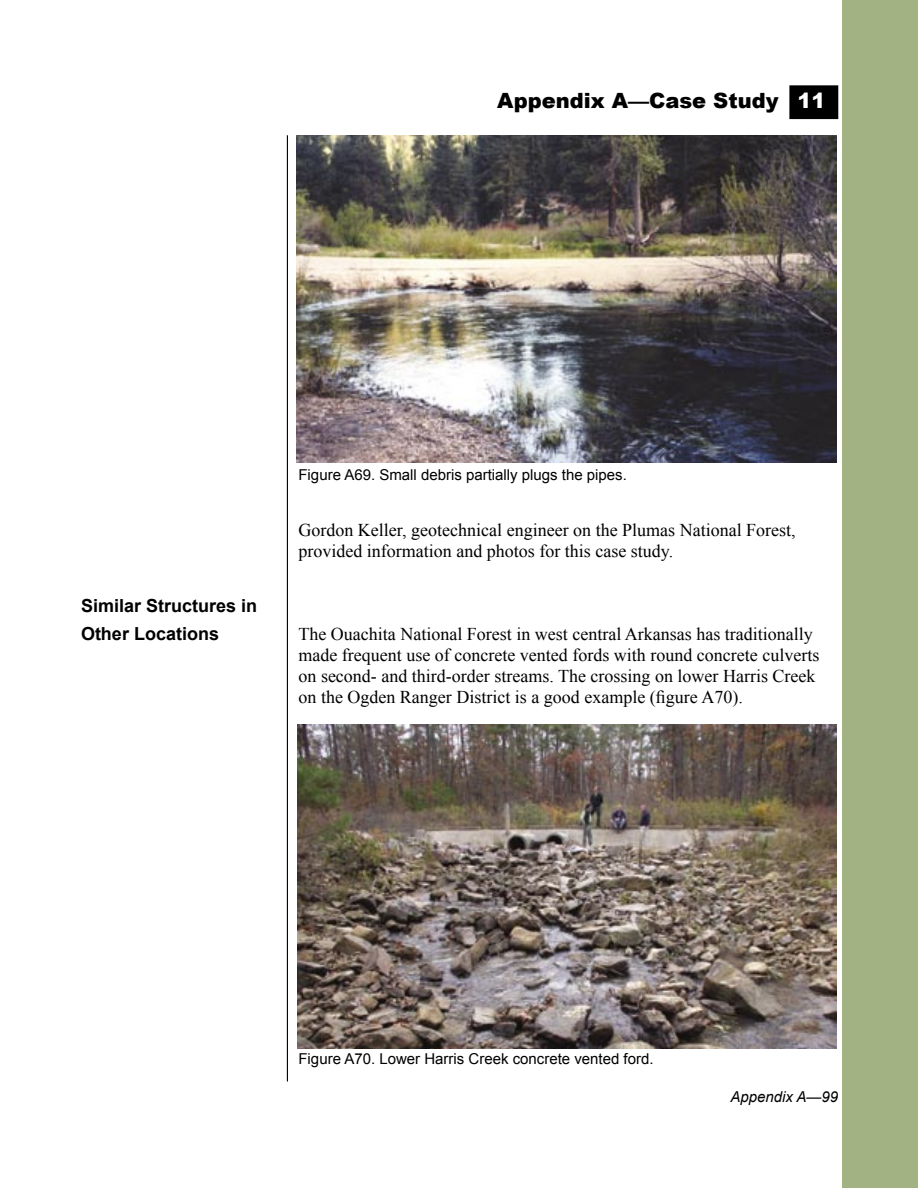
<style>
.page{position:relative;width:918px;height:1188px;background:#fff}
.page>*{position:absolute;margin:0;border:0;box-sizing:border-box;transform-origin:0 0}
.t1{font:900 21px "Arial";color:#000}
.t2{font:900 21px "Arial";color:#fff}
.indent{font:18px/21px "Times New Roman";color:#000}
.indent-2{font:700 18px "Arial";color:#000}
.indent-3{font:15px "Arial";color:#000}
.t3{font:italic 15px "Arial";color:#000}
</style>
<div class="page">
<hr style="left:287px;top:135px;width:1px;height:947px;background:#000">
<div style="left:790px;top:86px;width:48px;height:32px;background:#000"></div>
<div style="left:789px;top:85px;width:49px;height:34px;border:2px solid #000"></div>
<div style="left:843px;top:0;width:75px;height:1188px;background:#a3b282"></div>
<img style="left:297px;top:136px;width:540px;height:327px">
<img style="left:297px;top:725px;width:540px;height:324px">
<p class="t1" style="left:497px;top:89px;width:283px">Appendix A—Case Study</p>
<p class="t2" style="left:798px;top:89px;width:30px">11</p>
<p class="indent-3" style="left:298px;top:467px;width:330px">Figure A69. Small debris partially plugs the pipes.</p>
<p class="indent" style="left:298px;top:519px;width:499px">Gordon Keller, geotechnical engineer on the Plumas National Forest, provided information and photos for this case study.</p>
<p class="indent-2" style="left:81px;top:596px;width:178px">Similar Structures in</p>
<p class="indent-2" style="left:81px;top:624px;width:140px">Other Locations</p>
<p class="indent" style="left:298px;top:623px;width:522px">The Ouachita National Forest in west central Arkansas has traditionally made frequent use of concrete vented fords with round concrete culverts on second- and third-order streams. The crossing on lower Harris Creek on the Ogden Ranger District is a good example (figure A70).</p>
<p class="indent-3" style="left:298px;top:1050px;width:357px">Figure A70. Lower Harris Creek concrete vented ford.</p>
<p class="t3" style="left:730px;top:1088px;width:109px">Appendix A—99</p>
</div>
